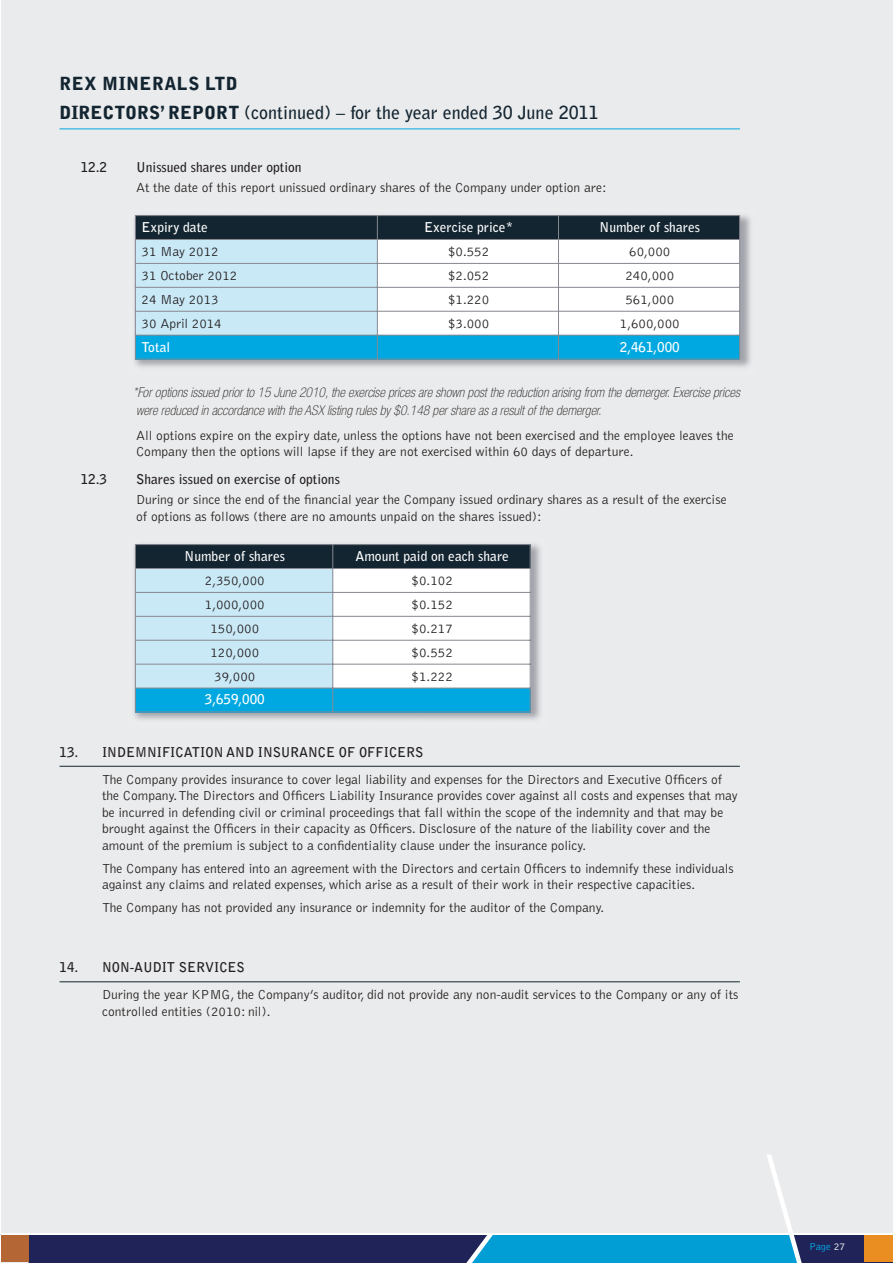
<style>
.page{position:relative;width:893px;height:1263px;background:#fff}
.page>*{position:absolute;margin:0;border:0;box-sizing:border-box;transform-origin:0 0}
.t1{font:700 18px/28.8px "Bell Gothic";color:#132531}
.t2{font:300 13.5px/16.5px "Bell Gothic";color:#231f20}
.t3{font:italic 100 condensed 13.5px/18px "Helvetica Neue LT";color:#231f20}
.t4{font:700 13.5px "Bell Gothic";color:#231f20}
.t5{font:700 13.5px "Bell Gothic";color:#fff}
.t6{font:300 10.5px "Bell Gothic";color:#00aeef}
.s1{font-weight:900}
.s2{color:#fff}
</style>
<div class="page">
<div style="left:1px;top:0;width:892px;height:1262px;background:#eaebec"></div>
<svg style="left:1px;top:1155px;width:892px;height:107px"></svg>
<hr style="left:60px;top:766px;width:680px;height:1px;background:#132531">
<hr style="left:60px;top:981px;width:680px;height:1px;background:#132531">
<hr style="left:60px;top:129px;width:680px;height:1px;background:#00a8e2">
<img style="left:134px;top:215px;width:617px;height:152px">
<div style="left:135px;top:215px;width:242px;height:24px;background:#132531"></div>
<div style="left:377px;top:215px;width:181px;height:24px;background:#132531"></div>
<div style="left:558px;top:215px;width:182px;height:24px;background:#132531"></div>
<div style="left:135px;top:239px;width:242px;height:24px;background:#cae9f7"></div>
<div style="left:377px;top:239px;width:181px;height:24px;background:#fff"></div>
<div style="left:558px;top:239px;width:182px;height:24px;background:#fff"></div>
<div style="left:135px;top:263px;width:242px;height:24px;background:#cae9f7"></div>
<div style="left:377px;top:263px;width:181px;height:24px;background:#fff"></div>
<div style="left:558px;top:263px;width:182px;height:24px;background:#fff"></div>
<div style="left:135px;top:287px;width:242px;height:24px;background:#cae9f7"></div>
<div style="left:377px;top:287px;width:181px;height:24px;background:#fff"></div>
<div style="left:558px;top:287px;width:182px;height:24px;background:#fff"></div>
<div style="left:135px;top:311px;width:242px;height:24px;background:#cae9f7"></div>
<div style="left:377px;top:311px;width:181px;height:24px;background:#fff"></div>
<div style="left:558px;top:311px;width:182px;height:24px;background:#fff"></div>
<div style="left:135px;top:335px;width:242px;height:24px;background:#00a8e2"></div>
<div style="left:377px;top:335px;width:363px;height:24px;background:#00a8e2"></div>
<hr style="left:135px;top:215px;width:1px;height:144px;background:#878890">
<hr style="left:377px;top:215px;width:1px;height:144px;background:#878890">
<hr style="left:558px;top:215px;width:1px;height:144px;background:#878890">
<hr style="left:739px;top:215px;width:1px;height:144px;background:#878890">
<hr style="left:135px;top:215px;width:605px;height:1px;background:#878890">
<hr style="left:135px;top:239px;width:605px;height:1px;background:#878890">
<hr style="left:135px;top:263px;width:605px;height:1px;background:#878890">
<hr style="left:135px;top:287px;width:605px;height:1px;background:#878890">
<hr style="left:135px;top:311px;width:605px;height:1px;background:#878890">
<hr style="left:135px;top:335px;width:605px;height:1px;background:#878890">
<hr style="left:135px;top:359px;width:605px;height:1px;background:#878890">
<img style="left:134px;top:544px;width:407px;height:176px">
<div style="left:135px;top:544px;width:198px;height:24px;background:#132531"></div>
<div style="left:333px;top:544px;width:197px;height:24px;background:#132531"></div>
<div style="left:135px;top:568px;width:198px;height:24px;background:#cae9f7"></div>
<div style="left:333px;top:568px;width:197px;height:24px;background:#fff"></div>
<div style="left:135px;top:592px;width:198px;height:24px;background:#cae9f7"></div>
<div style="left:333px;top:592px;width:197px;height:24px;background:#fff"></div>
<div style="left:135px;top:616px;width:198px;height:24px;background:#cae9f7"></div>
<div style="left:333px;top:616px;width:197px;height:24px;background:#fff"></div>
<div style="left:135px;top:640px;width:198px;height:24px;background:#cae9f7"></div>
<div style="left:333px;top:640px;width:197px;height:24px;background:#fff"></div>
<div style="left:135px;top:664px;width:198px;height:24px;background:#cae9f7"></div>
<div style="left:333px;top:664px;width:197px;height:24px;background:#fff"></div>
<div style="left:135px;top:688px;width:198px;height:24px;background:#00a8e2"></div>
<div style="left:333px;top:688px;width:197px;height:24px;background:#00a8e2"></div>
<hr style="left:135px;top:544px;width:1px;height:168px;background:#878890">
<hr style="left:333px;top:544px;width:1px;height:168px;background:#878890">
<hr style="left:530px;top:544px;width:1px;height:168px;background:#878890">
<hr style="left:135px;top:544px;width:395px;height:1px;background:#878890">
<hr style="left:135px;top:568px;width:395px;height:1px;background:#878890">
<hr style="left:135px;top:592px;width:395px;height:1px;background:#878890">
<hr style="left:135px;top:616px;width:395px;height:1px;background:#878890">
<hr style="left:135px;top:640px;width:395px;height:1px;background:#878890">
<hr style="left:135px;top:664px;width:395px;height:1px;background:#878890">
<hr style="left:135px;top:688px;width:395px;height:1px;background:#878890">
<hr style="left:135px;top:712px;width:395px;height:1px;background:#878890">
<h1 class="t1" style="left:60px;top:70px;width:541px"><span class="s1">REX MINERALS LTD<br>DIRECTORS’ REPORT</span> (continued) – for the year ended 30 June 2011</h1>
<p class="t4" style="left:81px;top:162px;width:28px">12.2</p>
<p class="t4" style="left:136px;top:162px;width:167px">Unissued shares under option</p>
<p class="t2" style="left:136px;top:181px;width:472px">At the date of this report unissued ordinary shares of the Company under option are:</p>
<p class="t5" style="left:142px;top:222px;width:68px">Expiry date</p>
<p class="t5" style="left:424px;top:222px;width:90px">Exercise price*</p>
<p class="t5" style="left:600px;top:222px;width:102px">Number of shares</p>
<p class="t2" style="left:142px;top:244px;width:79px">31 May 2012</p>
<p class="t2" style="left:448px;top:244px;width:43px">$0.552</p>
<p class="t2" style="left:629px;top:244px;width:43px">60,000</p>
<p class="t2" style="left:142px;top:268px;width:97px">31 October 2012</p>
<p class="t2" style="left:448px;top:268px;width:43px">$2.052</p>
<p class="t2" style="left:625px;top:268px;width:50px">240,000</p>
<p class="t2" style="left:142px;top:292px;width:79px">24 May 2013</p>
<p class="t2" style="left:448px;top:292px;width:43px">$1.220</p>
<p class="t2" style="left:625px;top:292px;width:50px">561,000</p>
<p class="t2" style="left:142px;top:316px;width:82px">30 April 2014</p>
<p class="t2" style="left:448px;top:316px;width:43px">$3.000</p>
<p class="t2" style="left:620px;top:316px;width:61px">1,600,000</p>
<p class="t5" style="left:142px;top:341px;width:30px">Total</p>
<p class="t5" style="left:620px;top:341px;width:61px">2,461,000</p>
<p class="t3" style="left:133px;top:384px;width:608px">*For options issued prior to 15 June 2010, the exercise prices are shown post the reduction arising from the demerger. Exercise prices were reduced in accordance with the ASX listing rules by $0.148 per share as a result of the demerger.</p>
<p class="t2" style="left:136px;top:428px;width:599px">All options expire on the expiry date, unless the options have not been exercised and the employee leaves the<br>Company then the options will lapse if they are not exercised within 60 days of departure.</p>
<p class="t4" style="left:81px;top:473px;width:28px">12.3</p>
<p class="t4" style="left:136px;top:473px;width:205px">Shares issued on exercise of options</p>
<p class="t2" style="left:136px;top:492px;width:592px">During or since the end of the financial year the Company issued ordinary shares as a result of the exercise of options as follows (there are no amounts unpaid on the shares issued):</p>
<p class="t5" style="left:185px;top:551px;width:102px">Number of shares</p>
<p class="t5" style="left:355px;top:551px;width:155px">Amount paid on each share</p>
<p class="t2" style="left:205px;top:573px;width:61px">2,350,000</p>
<p class="t2" style="left:412px;top:573px;width:43px">$0.102</p>
<p class="t2" style="left:205px;top:597px;width:61px">1,000,000</p>
<p class="t2" style="left:412px;top:597px;width:43px">$0.152</p>
<p class="t2" style="left:210px;top:621px;width:50px">150,000</p>
<p class="t2" style="left:412px;top:621px;width:43px">$0.217</p>
<p class="t2" style="left:210px;top:645px;width:50px">120,000</p>
<p class="t2" style="left:412px;top:645px;width:43px">$0.552</p>
<p class="t2" style="left:214px;top:669px;width:43px">39,000</p>
<p class="t2" style="left:412px;top:669px;width:43px">$1.222</p>
<p class="t5" style="left:205px;top:694px;width:61px">3,659,000</p>
<p class="t4" style="left:60px;top:746px;width:365px">13. INDEMNIFICATION AND INSURANCE OF OFFICERS</p>
<p class="t2" style="left:102px;top:772px;width:637px">The Company provides insurance to cover legal liability and expenses for the Directors and Executive Officers of the Company. The Directors and Officers Liability Insurance provides cover against all costs and expenses that may be incurred in defending civil or criminal proceedings that fall within the scope of the indemnity and that may be brought against the Officers in their capacity as Officers. Disclosure of the nature of the liability cover and the amount of the premium is subject to a confidentiality clause under the insurance policy.</p>
<p class="t2" style="left:102px;top:861px;width:633px">The Company has entered into an agreement with the Directors and certain Officers to indemnify these individuals against any claims and related expenses, which arise as a result of their work in their respective capacities.</p>
<p class="t2" style="left:102px;top:900px;width:504px">The Company has not provided any insurance or indemnity for the auditor of the Company.</p>
<p class="t4" style="left:60px;top:962px;width:187px">14. NON-AUDIT SERVICES</p>
<p class="t2" style="left:102px;top:987px;width:638px">During the year KPMG, the Company’s auditor, did not provide any non-audit services to the Company or any of its controlled entities (2010: nil).</p>
<p class="t6" style="left:809px;top:1242px;width:38px">Page <span class="s2">27</span></p>
</div>
